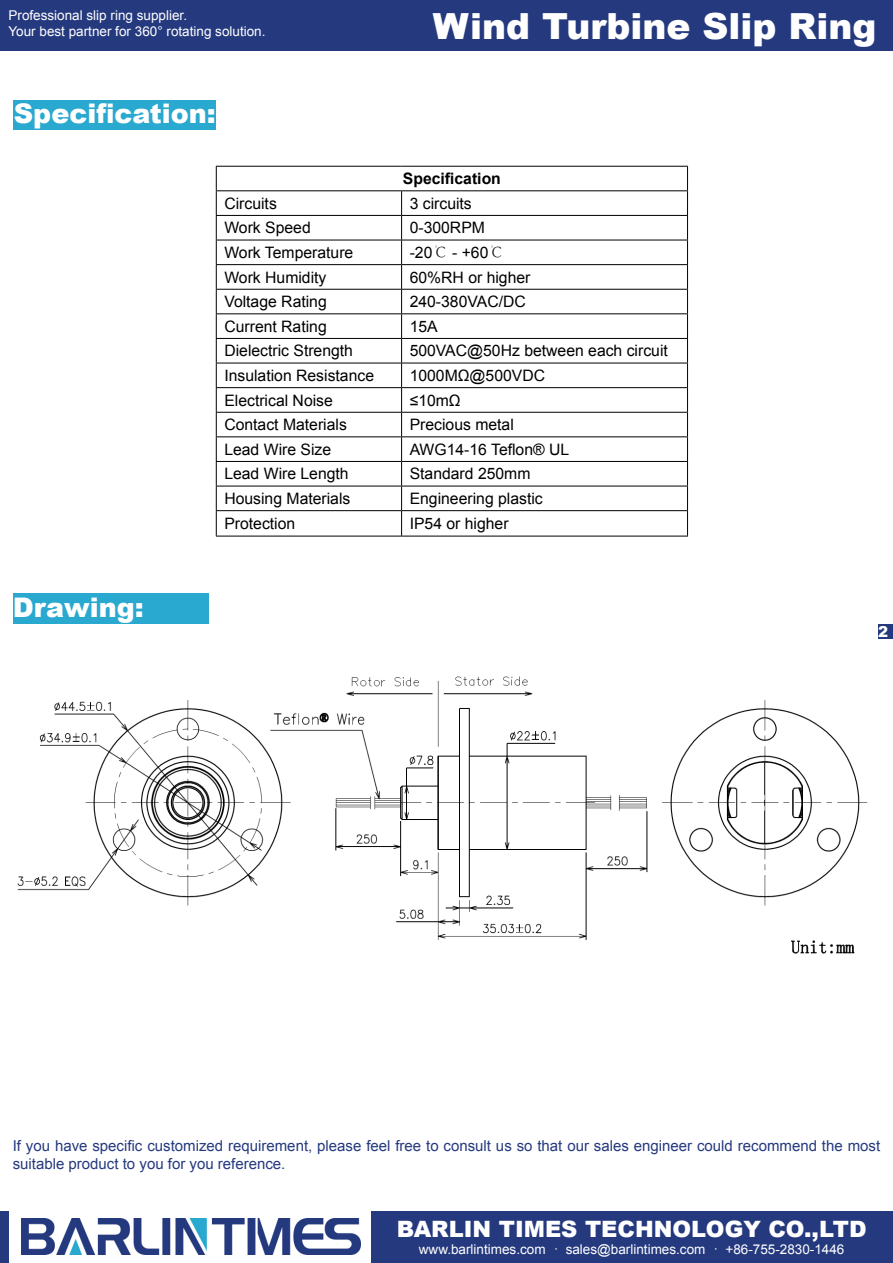
<style>
.page{position:relative;width:893px;height:1263px;background:#fff}
.page>*{position:absolute;margin:0;border:0;box-sizing:border-box;transform-origin:0 0}
.t1{font:900 36px "Arial";color:#fff}
.t2{font:900 27px "Arial";color:#fff}
.t3{font:900 22.5px "Arial";color:#fff}
.t4{font:15.75px "Arial";color:#000}
.t5{font:700 15.75px "Arial";color:#000}
.t6{font:15px/18px "Arial";color:#25397f}
.t7{font:900 15px "Arial";color:#fff}
.t8{font:13.5px/16.2px "Arial";color:#fff}
.s1{font-family:"Adobe Song Std";font-weight:300}
</style>
<div class="page">
<div style="left:0;top:1211px;width:893px;height:52px;background:#25397f"></div>
<div style="left:0;top:0;width:893px;height:51px;background:#25397f"></div>
<div style="left:878px;top:624px;width:15px;height:15px;background:#25397f"></div>
<div style="left:9px;top:1202px;width:362px;height:61px;background:#fff"></div>
<img style="left:22px;top:1218px;width:338px;height:37px">
<div style="left:14px;top:100px;width:202px;height:30px;background:#2aa9d0"></div>
<div style="left:13px;top:594px;width:195px;height:30px;background:#2aa9d0"></div>
<hr style="left:216px;top:166px;width:186px;height:1px;background:#000">
<hr style="left:402px;top:166px;width:286px;height:1px;background:#000">
<hr style="left:216px;top:190px;width:186px;height:1px;background:#000">
<hr style="left:402px;top:190px;width:286px;height:1px;background:#000">
<hr style="left:216px;top:215px;width:186px;height:1px;background:#000">
<hr style="left:402px;top:215px;width:286px;height:1px;background:#000">
<hr style="left:216px;top:240px;width:186px;height:1px;background:#000">
<hr style="left:402px;top:240px;width:286px;height:1px;background:#000">
<hr style="left:216px;top:264px;width:186px;height:1px;background:#000">
<hr style="left:402px;top:264px;width:286px;height:1px;background:#000">
<hr style="left:216px;top:289px;width:186px;height:1px;background:#000">
<hr style="left:402px;top:289px;width:286px;height:1px;background:#000">
<hr style="left:216px;top:313px;width:186px;height:1px;background:#000">
<hr style="left:402px;top:313px;width:286px;height:1px;background:#000">
<hr style="left:216px;top:338px;width:186px;height:1px;background:#000">
<hr style="left:402px;top:338px;width:286px;height:1px;background:#000">
<hr style="left:216px;top:363px;width:186px;height:1px;background:#000">
<hr style="left:402px;top:363px;width:286px;height:1px;background:#000">
<hr style="left:216px;top:387px;width:186px;height:1px;background:#000">
<hr style="left:402px;top:387px;width:286px;height:1px;background:#000">
<hr style="left:216px;top:412px;width:186px;height:1px;background:#000">
<hr style="left:402px;top:412px;width:286px;height:1px;background:#000">
<hr style="left:216px;top:436px;width:186px;height:1px;background:#000">
<hr style="left:402px;top:436px;width:286px;height:1px;background:#000">
<hr style="left:216px;top:461px;width:186px;height:1px;background:#000">
<hr style="left:402px;top:461px;width:286px;height:1px;background:#000">
<hr style="left:216px;top:486px;width:186px;height:1px;background:#000">
<hr style="left:402px;top:486px;width:286px;height:1px;background:#000">
<hr style="left:216px;top:510px;width:186px;height:1px;background:#000">
<svg style="left:216px;top:167px;width:1px;height:369px"></svg>
<hr style="left:402px;top:510px;width:286px;height:1px;background:#000">
<svg style="left:401px;top:191px;width:1px;height:345px"></svg>
<svg style="left:687px;top:167px;width:1px;height:369px"></svg>
<hr style="left:216px;top:536px;width:186px;height:1px;background:#000">
<hr style="left:402px;top:536px;width:286px;height:1px;background:#000">
<img style="left:17px;top:676px;width:851px;height:278px">
<p class="t8" style="left:9px;top:7px;width:259px">Professional slip ring supplier.<br>Your best partner for 360° rotating solution.</p>
<h1 class="t1" style="left:433px;top:0;width:445px">Wind Turbine Slip Ring</h1>
<h2 class="t2" style="left:14px;top:94px;width:204px">Specification:</h2>
<p class="t5" style="left:403px;top:168px;width:100px">Specification</p>
<p class="t4" style="left:224px;top:193px;width:54px">Circuits</p>
<p class="t4" style="left:410px;top:193px;width:64px">3 circuits</p>
<p class="t4" style="left:224px;top:217px;width:88px">Work Speed</p>
<p class="t4" style="left:410px;top:217px;width:77px">0-300RPM</p>
<p class="t4" style="left:224px;top:242px;width:130px">Work Temperature</p>
<p class="t4" style="left:410px;top:242px;width:96px">-20<span class="s1">℃</span> - +60<span class="s1">℃</span></p>
<p class="t4" style="left:224px;top:267px;width:104px">Work Humidity</p>
<p class="t4" style="left:410px;top:267px;width:122px">60%RH or higher</p>
<p class="t4" style="left:224px;top:291px;width:104px">Voltage Rating</p>
<p class="t4" style="left:410px;top:291px;width:118px">240-380VAC/DC</p>
<p class="t4" style="left:224px;top:316px;width:104px">Current Rating</p>
<p class="t4" style="left:410px;top:316px;width:30px">15A</p>
<p class="t4" style="left:224px;top:341px;width:130px">Dielectric Strength</p>
<p class="t4" style="left:410px;top:341px;width:260px">500VAC@50Hz between each circuit</p>
<p class="t4" style="left:224px;top:365px;width:151px">Insulation Resistance</p>
<p class="t4" style="left:410px;top:365px;width:137px">1000MΩ@500VDC</p>
<p class="t4" style="left:224px;top:390px;width:110px">Electrical Noise</p>
<p class="t4" style="left:410px;top:390px;width:53px">≤10mΩ</p>
<p class="t4" style="left:224px;top:414px;width:124px">Contact Materials</p>
<p class="t4" style="left:410px;top:414px;width:106px">Precious metal</p>
<p class="t4" style="left:224px;top:439px;width:108px">Lead Wire Size</p>
<p class="t4" style="left:410px;top:439px;width:161px">AWG14-16 Teflon® UL</p>
<p class="t4" style="left:224px;top:464px;width:126px">Lead Wire Length</p>
<p class="t4" style="left:410px;top:464px;width:122px">Standard 250mm</p>
<p class="t4" style="left:224px;top:488px;width:128px">Housing Materials</p>
<p class="t4" style="left:410px;top:488px;width:135px">Engineering plastic</p>
<p class="t4" style="left:224px;top:513px;width:72px">Protection</p>
<p class="t4" style="left:410px;top:513px;width:100px">IP54 or higher</p>
<h2 class="t2" style="left:13px;top:588px;width:132px">Drawing:</h2>
<p class="t7" style="left:878px;top:621px;width:12px">2</p>
<p class="t6" style="left:13px;top:1137px;width:869px">If you have specific customized requirement, please feel free to consult us so that our sales engineer could recommend the most suitable product to you for you reference.</p>
<h3 class="t3" style="left:397px;top:1212px;width:471px">BARLIN TIMES TECHNOLOGY CO.,LTD</h3>
<p class="t8" style="left:419px;top:1241px;width:427px">www.barlintimes.com <span class="s1">·</span> sales@barlintimes.com <span class="s1">·</span> +86-755-2830-1446</p>
</div>
